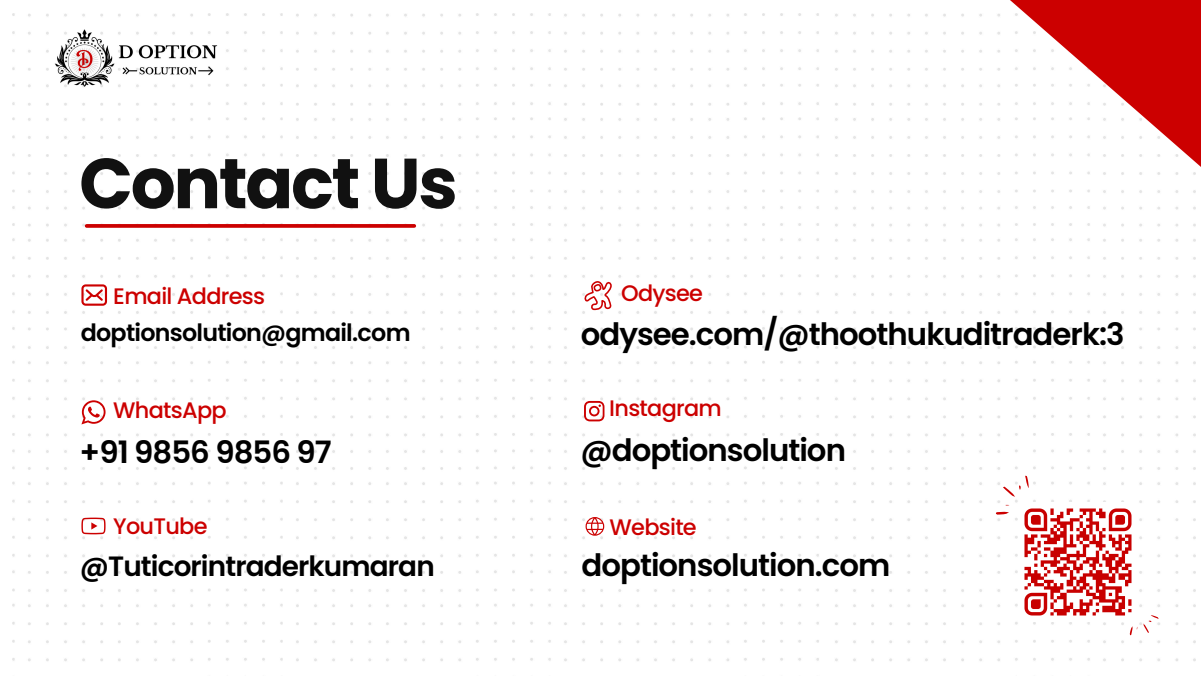
<style>
.page{position:relative;width:1201px;height:676px;background:#fff}
.page>*{position:absolute;margin:0;border:0;box-sizing:border-box;transform-origin:0 0}
.t1{font:700 70.6px "Poppins";letter-spacing:-.03em;color:#111}
.t2{font:600 30.78px "Poppins";letter-spacing:-.03em;color:#000}
.t3{font:600 27.88px "Poppins";letter-spacing:-.03em;color:#000}
.t4{font:600 23.8px "Poppins";letter-spacing:-.03em;color:#000}
.t5{font:500 22.4px "Poppins";letter-spacing:-.03em;color:#c00}
</style>
<div class="page">
<img style="left:13px;top:13px;width:1182px;height:648px">
<svg style="left:81px;top:400px;width:24px;height:24px"></svg>
<svg style="left:81px;top:517px;width:24px;height:17px"></svg>
<svg style="left:583px;top:277px;width:30px;height:34px"></svg>
<svg style="left:584px;top:400px;width:20px;height:21px"></svg>
<svg style="left:585px;top:516px;width:19px;height:19px"></svg>
<svg style="left:81px;top:284px;width:26px;height:21px"></svg>
<svg style="left:961px;top:0;width:239px;height:186px"></svg>
<svg style="left:87px;top:224px;width:327px;height:4px"></svg>
<img style="left:1018px;top:502px;width:119px;height:119px">
<svg style="left:995px;top:511px;width:13px;height:3px"></svg>
<svg style="left:1002px;top:475px;width:26px;height:21px"></svg>
<svg style="left:1143px;top:614px;width:15px;height:18px"></svg>
<svg style="left:1129px;top:625px;width:8px;height:10px"></svg>
<h1 class="t1" style="left:79px;top:134px;width:380px">Contact Us</h1>
<p class="t5" style="left:113px;top:280px;width:153px">Email Address</p>
<p class="t4" style="left:81px;top:316px;width:331px">doptionsolution@gmail.com</p>
<p class="t5" style="left:113px;top:394px;width:115px">WhatsApp</p>
<p class="t2" style="left:80px;top:430px;width:253px">+91 9856 9856 97</p>
<p class="t5" style="left:113px;top:510px;width:96px">YouTube</p>
<p class="t3" style="left:80px;top:546px;width:356px">@Tuticorintraderkumaran</p>
<p class="t5" style="left:621px;top:277px;width:83px">Odysee</p>
<p class="t2" style="left:580px;top:312px;width:545px">odysee.com/@thoothukuditraderk:3</p>
<p class="t5" style="left:609px;top:392px;width:114px">Instagram</p>
<p class="t2" style="left:580px;top:428px;width:267px">@doptionsolution</p>
<p class="t5" style="left:609px;top:511px;width:89px">Website</p>
<p class="t2" style="left:581px;top:543px;width:310px">doptionsolution.com</p>
</div>
